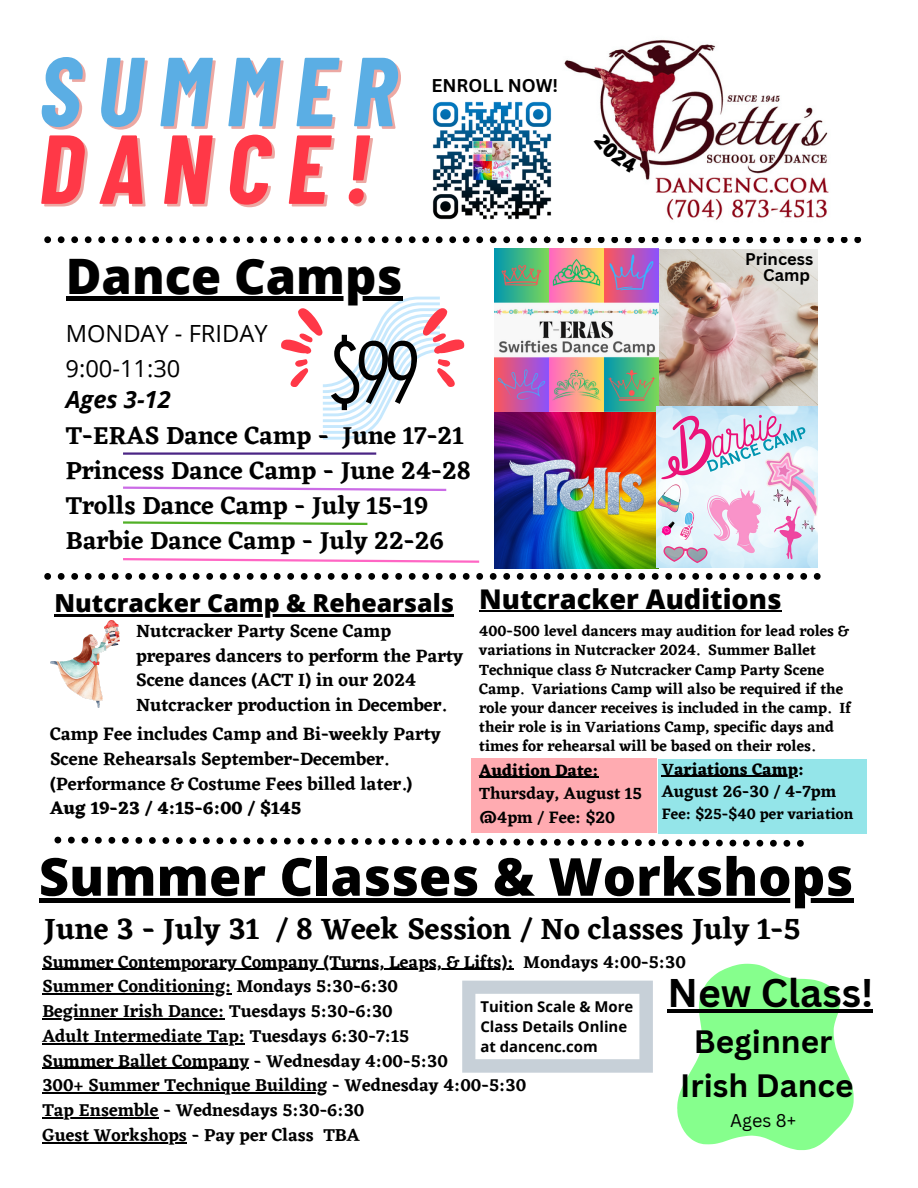
<style>
.page{position:relative;width:918px;height:1188px;background:#fff}
.page>*{position:absolute;margin:0;border:0;box-sizing:border-box;transform-origin:0 0}
.t1{font:italic 700 97.8px "Barlow Condensed";letter-spacing:.165em;color:#5baee4}
.t2{font:italic 700 97.8px "Barlow Condensed";letter-spacing:.165em;color:#ff3847}
.t3{font:91.35px "Donau Uppercase Neue";color:#000}
.t4{font:800 52.35px "Open Sans";color:#000}
.t5{font:800 48.9px "Open Sans";color:#000}
.t6{font:700 39px "Canva Sans";color:#000}
.t7{font:700 31.5px/43.8px "Canva Sans";color:#000;text-align:center}
.t8{font:600 30.45px "Eczar";color:#000}
.t9{font:800 27.15px "Open Sans";color:#000}
.t10{font:600 25.5px/34.8px "Eczar";color:#000}
.t11{font:800 24.9px "Open Sans";color:#000}
.t12{font:23.7px "Open Sans";color:#000}
.t13{font:italic 700 23.7px "Open Sans";color:#000}
.t14{font:600 18.45px/24.8px "Eczar";color:#000}
.t15{font:700 18.45px "Eczar";color:#000}
.t16{font:700 18px "Canva Sans";color:#000}
.t17{font:18px "Canva Sans";color:#000}
.t18{font:600 17.85px "Eczar";color:#000}
.t19{font:600 16.95px/23.7px "Eczar";color:#000}
.t20{font:700 16.95px "Eczar";color:#000}
.t21{font:700 16.5px "Canva Sans";color:#000}
.t22{font:600 15.45px/19.2px "Eczar";color:#000}
.t23{font:700 14.85px/20.1px "Open Sans";color:#000}
</style>
<div class="page">
<img style="left:658px;top:250px;width:160px;height:159px">
<img style="left:495px;top:406px;width:322px;height:163px">
<hr style="left:39px;top:899px;width:815px;height:4px;background:#000">
<svg style="left:44px;top:236px;width:817px;height:7px"></svg>
<svg style="left:44px;top:573px;width:777px;height:7px"></svg>
<svg style="left:54px;top:837px;width:750px;height:10px"></svg>
<hr style="left:42px;top:969px;width:472px;height:1px;background:#000">
<hr style="left:42px;top:993px;width:190px;height:2px;background:#000">
<hr style="left:42px;top:1018px;width:183px;height:1px;background:#000">
<hr style="left:42px;top:1043px;width:203px;height:1px;background:#000">
<hr style="left:42px;top:1068px;width:207px;height:1px;background:#000">
<hr style="left:42px;top:1092px;width:285px;height:2px;background:#000">
<hr style="left:42px;top:1117px;width:117px;height:1px;background:#000">
<hr style="left:42px;top:1142px;width:145px;height:1px;background:#000">
<svg style="left:462px;top:981px;width:191px;height:92px"></svg>
<img style="left:50px;top:621px;width:70px;height:86px">
<hr style="left:123px;top:452px;width:253px;height:3px;background:#4b2585">
<svg style="left:123px;top:486px;width:324px;height:5px"></svg>
<svg style="left:123px;top:521px;width:245px;height:4px"></svg>
<svg style="left:123px;top:558px;width:357px;height:5px"></svg>
<img style="left:564px;top:39px;width:265px;height:181px">
<img style="left:495px;top:248px;width:163px;height:164px">
<svg style="left:281px;top:297px;width:183px;height:142px"></svg>
<svg style="left:677px;top:964px;width:177px;height:186px"></svg>
<div style="left:471px;top:758px;width:186px;height:75px;background:#ffabb1"></div>
<div style="left:658px;top:759px;width:208px;height:75px;background:#94e5e9"></div>
<img style="left:432px;top:101px;width:120px;height:119px">
<hr style="left:479px;top:777px;width:120px;height:1px;background:#000">
<hr style="left:54px;top:614px;width:400px;height:3px;background:#000">
<hr style="left:66px;top:297px;width:337px;height:4px;background:#000">
<hr style="left:479px;top:610px;width:302px;height:1px;background:#000">
<hr style="left:668px;top:1009px;width:205px;height:4px;background:#000">
<hr style="left:662px;top:776px;width:136px;height:1px;background:#000">
<svg style="left:594px;top:133px;width:44px;height:40px"></svg>
<p class="t1" style="left:39px;top:28px;width:359px">SUMMER</p>
<p class="t2" style="left:39px;top:106px;width:333px">DANCE!</p>
<h4 class="t16" style="left:432px;top:73px;width:128px">ENROLL NOW!</h4>
<p class="t5" style="left:66px;top:241px;width:338px">Dance Camps</p>
<p class="t12" style="left:66px;top:316px;width:203px">MONDAY - FRIDAY</p>
<p class="t3" style="left:329px;top:315px;width:91px">$99</p>
<p class="t12" style="left:66px;top:352px;width:116px">9:00-11:30</p>
<p class="t13" style="left:66px;top:383px;width:106px">Ages 3-12</p>
<p class="t10" style="left:66px;top:418px;width:407px">T-ERAS Dance Camp - June 17-21<br>Princess Dance Camp - June 24-28<br>Trolls Dance Camp - July 15-19<br>Barbie Dance Camp - July 22-26</p>
<p class="t21" style="left:745px;top:247px;width:70px">Princess</p>
<p class="t21" style="left:763px;top:263px;width:48px">Camp</p>
<p class="t11" style="left:54px;top:585px;width:401px">Nutcracker Camp &amp; Rehearsals</p>
<p class="t14" style="left:136px;top:618px;width:329px">Nutcracker Party Scene Camp prepares dancers to perform the Party Scene dances (ACT I) in our 2024<br>Nutcracker production in December.</p>
<h6 class="t14" style="left:50px;top:721px;width:392px">Camp Fee includes Camp and Bi-weekly Party<br>Scene Rehearsals September-December. (Performance &amp; Costume Fees billed later.)</h6>
<h6 class="t15" style="left:50px;top:797px;width:253px">Aug 19-23 / 4:15-6:00 / $145</h6>
<p class="t9" style="left:479px;top:580px;width:304px">Nutcracker Auditions</p>
<h6 class="t22" style="left:479px;top:621px;width:373px">400-500 level dancers may audition for lead roles &amp; variations in Nutcracker 2024. Summer Ballet Technique class &amp; Nutcracker Camp Party Scene Camp. Variations Camp will also be required if the role your dancer receives is included in the camp. If their role is in Variations Camp, specific days and times for rehearsal will be based on their roles.</h6>
<p class="t20" style="left:479px;top:760px;width:121px">Audition Date:</p>
<p class="t19" style="left:479px;top:782px;width:164px">Thursday, August 15 @4pm / Fee: $20</p>
<p class="t20" style="left:662px;top:759px;width:144px">Variations Camp:</p>
<h5 class="t19" style="left:662px;top:780px;width:176px">August 26-30 / 4-7pm</h5>
<p class="t22" style="left:662px;top:804px;width:193px">Fee: $25-$40 per variation</p>
<p class="t4" style="left:39px;top:840px;width:816px">Summer Classes &amp; Workshops</p>
<p class="t8" style="left:44px;top:910px;width:758px">June 3 - July 31 / 8 Week Session / No classes July 1-5</p>
<p class="t18" style="left:42px;top:951px;width:645px">Summer Contemporary Company (Turns, Leaps, &amp; Lifts): Mondays 4:00-5:30</p>
<p class="t18" style="left:42px;top:976px;width:357px">Summer Conditioning: Mondays 5:30-6:30</p>
<h3 class="t18" style="left:42px;top:1000px;width:352px">Beginner Irish Dance: Tuesdays 5:30-6:30</h3>
<p class="t18" style="left:42px;top:1025px;width:368px">Adult Intermediate Tap: Tuesdays 6:30-7:15</p>
<p class="t18" style="left:42px;top:1050px;width:407px">Summer Ballet Company - Wednesday 4:00-5:30</p>
<p class="t18" style="left:42px;top:1075px;width:485px">300+ Summer Technique Building - Wednesday 4:00-5:30</p>
<p class="t18" style="left:42px;top:1099px;width:324px">Tap Ensemble - Wednesdays 5:30-6:30</p>
<p class="t18" style="left:42px;top:1124px;width:319px">Guest Workshops - Pay per Class TBA</p>
<p class="t6" style="left:668px;top:966px;width:207px">New Class!</p>
<p class="t7" style="left:680px;top:1019px;width:175px">Beginner<br>Irish Dance</p>
<p class="t17" style="left:730px;top:1108px;width:67px">Ages 8+</p>
<p class="t23" style="left:480px;top:996px;width:154px">Tuition Scale &amp; More<br>Class Details Online at dancenc.com</p>
</div>
